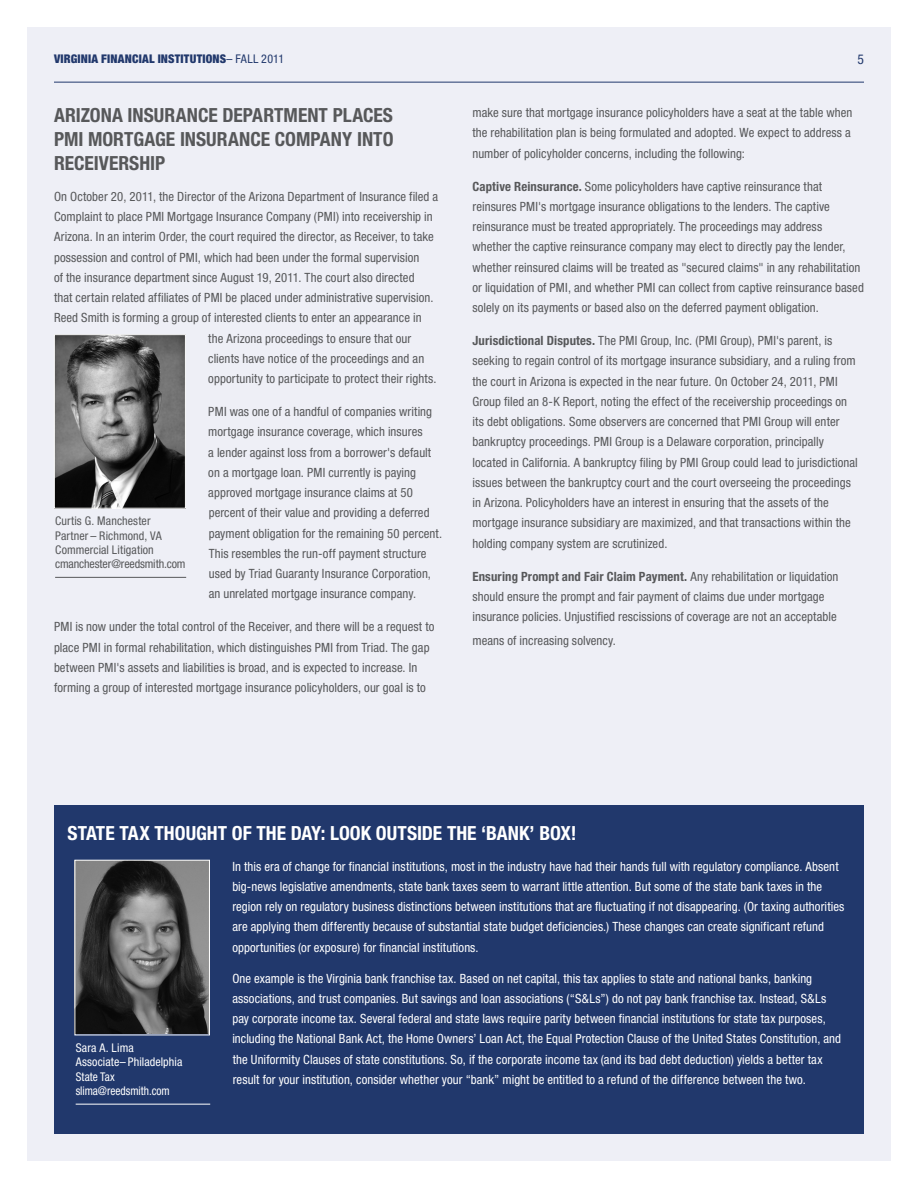
<style>
.page{position:relative;width:918px;height:1188px;background:#fff}
.page>*{position:absolute;margin:0;border:0;box-sizing:border-box;transform-origin:0 0}
.t1{font:700 condensed 19.5px/24px "Helvetica Neue LT Std";color:#57585a;text-align:justify}
.t2{font:700 condensed 19.5px "Helvetica Neue LT Std";color:#fff}
.t3{font:condensed 13.5px "Helvetica Neue LT Std";color:#21386c}
.bullet{font:condensed 12.75px/20.2px "Helvetica Neue LT Std";letter-spacing:.005em;color:#57585a}
.body{font:condensed 12.75px/20.2px "Helvetica Neue LT Std";letter-spacing:.01em;color:#fff}
.contact_info{font:condensed 12px/14.4px "Helvetica Neue LT Std";letter-spacing:.005em;color:#57585a}
.contact_info-2{font:condensed 12px/14.4px "Helvetica Neue LT Std";letter-spacing:.005em;color:#fff}
.t4{font:900 condensed 12px "Helvetica Neue LT Std";letter-spacing:.015em;color:#21386c}
.s1{font-weight:400}
.s2{font-weight:700}
</style>
<div class="page">
<div style="left:27px;top:27px;width:864px;height:1134px;background:#eeeff6"></div>
<hr style="left:54px;top:82px;width:810px;height:1px;background:#21386c">
<div style="left:54px;top:805px;width:810px;height:329px;background:#21386c"></div>
<img style="left:77px;top:862px;width:131px;height:171px">
<div style="left:75px;top:860px;width:135px;height:175px;border:1px solid #fff"></div>
<hr style="left:76px;top:1104px;width:134px;height:1px;background:#fff">
<img style="left:56px;top:336px;width:128px;height:171px">
<div style="left:54px;top:334px;width:132px;height:175px;border:1px solid #fff"></div>
<hr style="left:55px;top:577px;width:131px;height:1px;background:#57585a">
<p class="t4" style="left:54px;top:51px;width:232px">VIRGINIA FINANCIAL INSTITUTIONS<span class="s1">– FALL 2011</span></p>
<p class="t3" style="left:858px;top:51px;width:8px">5</p>
<p class="t1" style="left:54px;top:103px;width:341px">ARIZONA INSURANCE DEPARTMENT PLACES PMI MORTGAGE INSURANCE COMPANY INTO RECEIVERSHIP</p>
<p class="bullet" style="left:54px;top:186px;width:386px">On October 20, 2011, the Director of the Arizona Department of Insurance filed a</p>
<p class="bullet" style="left:54px;top:207px;width:380px">Complaint to place PMI Mortgage Insurance Company (PMI) into receivership in</p>
<p class="bullet" style="left:54px;top:227px;width:381px">Arizona. In an interim Order, the court required the director, as Receiver, to take</p>
<p class="bullet" style="left:54px;top:247px;width:367px">possession and control of PMI, which had been under the formal supervision</p>
<p class="bullet" style="left:54px;top:267px;width:362px">of the insurance department since August 19, 2011. The court also directed</p>
<p class="bullet" style="left:54px;top:288px;width:381px">that certain related affiliates of PMI be placed under administrative supervision.</p>
<p class="bullet" style="left:54px;top:308px;width:369px">Reed Smith is forming a group of interested clients to enter an appearance in</p>
<p class="bullet" style="left:208px;top:328px;width:204px">the Arizona proceedings to ensure that our</p>
<p class="bullet" style="left:208px;top:348px;width:217px">clients have notice of the proceedings and an</p>
<p class="bullet" style="left:208px;top:369px;width:230px">opportunity to participate to protect their rights.</p>
<p class="bullet" style="left:208px;top:402px;width:235px">PMI was one of a handful of companies writing mortgage insurance coverage, which insures<br>a lender against loss from a borrower's default on a mortgage loan. PMI currently is paying approved mortgage insurance claims at 50 percent of their value and providing a deferred payment obligation for the remaining 50 percent.<br>This resembles the run-off payment structure used by Triad Guaranty Insurance Corporation, an unrelated mortgage insurance company.</p>
<p class="bullet" style="left:54px;top:617px;width:382px">PMI is now under the total control of the Receiver, and there will be a request to place PMI in formal rehabilitation, which distinguishes PMI from Triad. The gap between PMI's assets and liabilities is broad, and is expected to increase. In forming a group of interested mortgage insurance policyholders, our goal is to</p>
<p class="contact_info" style="left:55px;top:514px;width:132px">Curtis G. Manchester<br>Partner – Richmond, VA<br>Commercial Litigation cmanchester@reedsmith.com</p>
<p class="bullet" style="left:472px;top:102px;width:382px">make sure that mortgage insurance policyholders have a seat at the table when the rehabilitation plan is being formulated and adopted. We expect to address a number of policyholder concerns, including the following:</p>
<p class="bullet" style="left:472px;top:176px;width:393px"><span class="s2">Captive Reinsurance.</span> Some policyholders have captive reinsurance that reinsures PMI's mortgage insurance obligations to the lenders. The captive reinsurance must be treated appropriately. The proceedings may address whether the captive reinsurance company may elect to directly pay the lender, whether reinsured claims will be treated as "secured claims" in any rehabilitation or liquidation of PMI, and whether PMI can collect from captive reinsurance based solely on its payments or based also on the deferred payment obligation.</p>
<p class="bullet" style="left:472px;top:330px;width:387px"><span class="s2">Jurisdictional Disputes.</span> The PMI Group, Inc. (PMI Group), PMI's parent, is seeking to regain control of its mortgage insurance subsidiary, and a ruling from the court in Arizona is expected in the near future. On October 24, 2011, PMI Group filed an 8-K Report, noting the effect of the receivership proceedings on its debt obligations. Some observers are concerned that PMI Group will enter bankruptcy proceedings. PMI Group is a Delaware corporation, principally located in California. A bankruptcy filing by PMI Group could lead to jurisdictional issues between the bankruptcy court and the court overseeing the proceedings in Arizona. Policyholders have an interest in ensuring that the assets of the mortgage insurance subsidiary are maximized, and that transactions within the holding company system are scrutinized.</p>
<p class="bullet" style="left:472px;top:566px;width:368px"><span class="s2">Ensuring Prompt and Fair Claim Payment.</span> Any rehabilitation or liquidation should ensure the prompt and fair payment of claims due under mortgage insurance policies. Unjustified rescissions of coverage are not an acceptable</p>
<p class="bullet" style="left:472px;top:630px;width:145px">means of increasing solvency.</p>
<p class="t2" style="left:68px;top:821px;width:511px">STATE TAX THOUGHT OF THE DAY: LOOK OUTSIDE THE ‘BANK’ BOX!</p>
<p class="body" style="left:232px;top:856px;width:614px">In this era of change for financial institutions, most in the industry have had their hands full with regulatory compliance. Absent big-news legislative amendments, state bank taxes seem to warrant little attention. But some of the state bank taxes in the region rely on regulatory business distinctions between institutions that are fluctuating if not disappearing. (Or taxing authorities are applying them differently because of substantial state budget deficiencies.) These changes can create significant refund opportunities (or exposure) for financial institutions.</p>
<p class="body" style="left:232px;top:968px;width:610px">One example is the Virginia bank franchise tax. Based on net capital, this tax applies to state and national banks, banking associations, and trust companies. But savings and loan associations (“S&amp;Ls”) do not pay bank franchise tax. Instead, S&amp;Ls pay corporate income tax. Several federal and state laws require parity between financial institutions for state tax purposes, including the National Bank Act, the Home Owners’ Loan Act, the Equal Protection Clause of the United States Constitution, and the Uniformity Clauses of state constitutions. So, if the corporate income tax (and its bad debt deduction) yields a better tax result for your institution, consider whether your “bank” might be entitled to a refund of the difference between the two.</p>
<p class="contact_info-2" style="left:76px;top:1041px;width:108px">Sara A. Lima<br>Associate– Philadelphia<br>State Tax slima@reedsmith.com</p>
</div>
